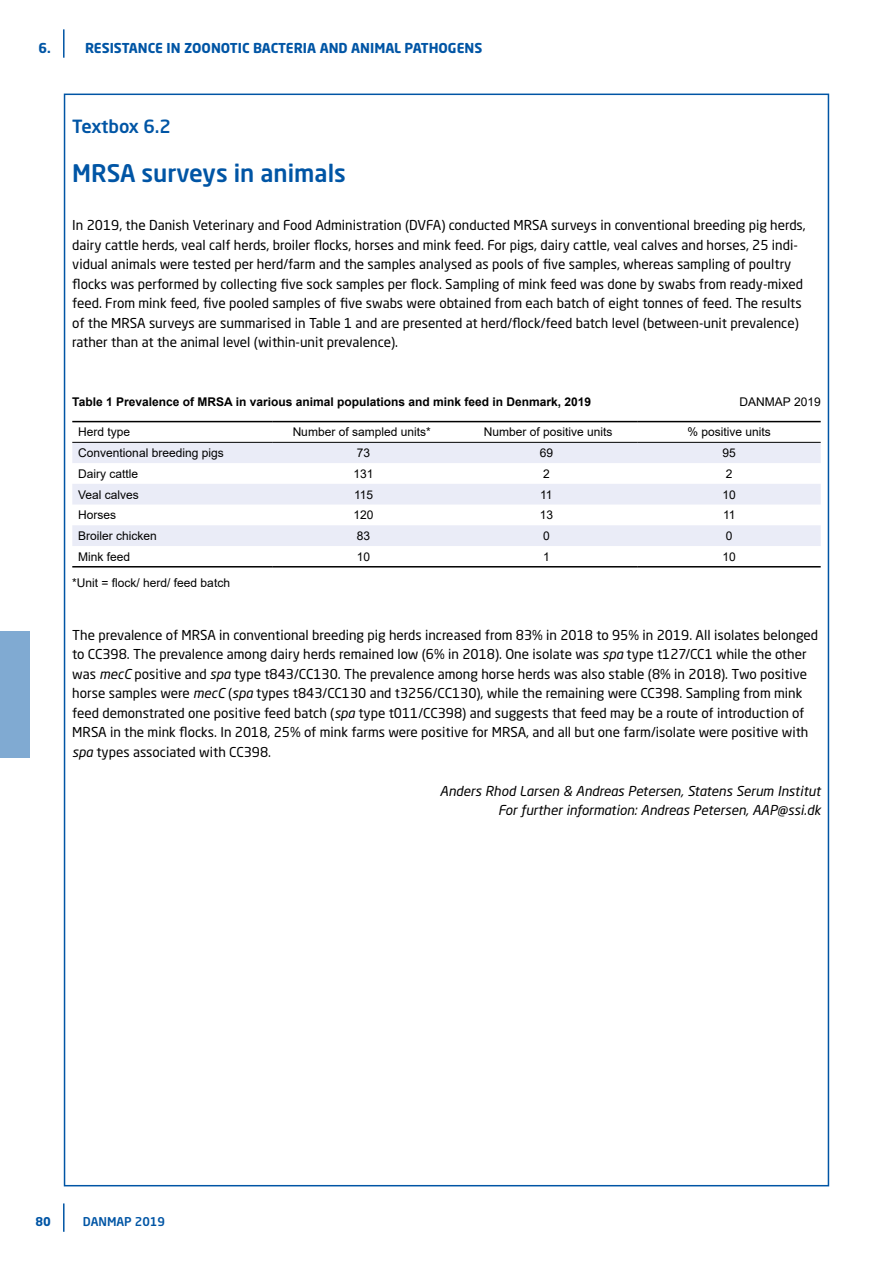
<style>
.page{position:relative;width:893px;height:1263px;background:#fff}
.page>*{position:absolute;margin:0;border:0;box-sizing:border-box;transform-origin:0 0}
.t1{font:500 24px "Neo Sans Std";color:#0055a5}
.t2{font:500 18px "Neo Sans Std";letter-spacing:-.025em;color:#0055a5}
.t3{font:13.5px/19.5px "Neo Sans Std";color:#000}
.t4{font:italic 13.5px/19.5px "Neo Sans Std";color:#000;text-align:right}
.t5{font:700 13.5px "Neo Sans Std";color:#0055a5}
.t6{font:12px "Arial";color:#000}
.t7{font:700 12px "Arial";color:#000}
.t8{font:500 12px "Neo Sans Std";color:#0055a5}
.t9{font:700 12px "Neo Sans Std";color:#0055a5}
.s1{font-style:italic}
</style>
<div class="page">
<hr style="left:63px;top:1203px;width:2px;height:29px;background:#0055a5">
<hr style="left:63px;top:29px;width:2px;height:29px;background:#0055a5">
<svg style="left:72px;top:443px;width:749px;height:103px;fill:#eaecf7"></svg>
<hr style="left:72px;top:421px;width:200px;height:1px;background:#000">
<hr style="left:638px;top:421px;width:183px;height:1px;background:#000">
<hr style="left:72px;top:566px;width:200px;height:1px;background:#000">
<hr style="left:272px;top:566px;width:183px;height:1px;background:#000">
<hr style="left:455px;top:566px;width:183px;height:1px;background:#000">
<hr style="left:638px;top:566px;width:183px;height:1px;background:#000">
<hr style="left:72px;top:442px;width:200px;height:1px;background:#000">
<hr style="left:272px;top:442px;width:183px;height:1px;background:#000">
<hr style="left:455px;top:442px;width:183px;height:1px;background:#000">
<hr style="left:638px;top:442px;width:183px;height:1px;background:#000">
<hr style="left:272px;top:421px;width:183px;height:1px;background:#000">
<hr style="left:455px;top:421px;width:183px;height:1px;background:#000">
<div style="left:0;top:631px;width:30px;height:127px;background:#80aad2"></div>
<p class="t5" style="left:39px;top:39px;width:14px">6.</p>
<p class="t5" style="left:85px;top:39px;width:399px">RESISTANCE IN ZOONOTIC BACTERIA AND ANIMAL PATHOGENS</p>
<h2 class="t2" style="left:72px;top:115px;width:100px">Textbox 6.2</h2>
<h1 class="t1" style="left:72px;top:158px;width:275px">MRSA surveys in animals</h1>
<p class="t3" style="left:72px;top:215px;width:735px">In 2019, the Danish Veterinary and Food Administration (DVFA) conducted MRSA surveys in conventional breeding pig herds, dairy cattle herds, veal calf herds, broiler flocks, horses and mink feed. For pigs, dairy cattle, veal calves and horses, 25 indi&shy;vidual animals were tested per herd/farm and the samples analysed as pools of five samples, whereas sampling of poultry flocks was performed by collecting five sock samples per flock. Sampling of mink feed was done by swabs from ready-mixed feed. From mink feed, five pooled samples of five swabs were obtained from each batch of eight tonnes of feed. The results of the MRSA surveys are summarised in Table 1 and are presented at herd/flock/feed batch level (between-unit prevalence) rather than at the animal level (within-unit prevalence).</p>
<p class="t7" style="left:72px;top:393px;width:520px">Table 1 Prevalence of MRSA in various animal populations and mink feed in Denmark, 2019</p>
<p class="t6" style="left:739px;top:393px;width:83px">DANMAP 2019</p>
<p class="t6" style="left:78px;top:424px;width:54px">Herd type</p>
<p class="t6" style="left:293px;top:424px;width:140px">Number of sampled units*</p>
<p class="t6" style="left:484px;top:424px;width:130px">Number of positive units</p>
<p class="t6" style="left:688px;top:424px;width:85px">% positive units</p>
<p class="t6" style="left:78px;top:445px;width:147px">Conventional breeding pigs</p>
<p class="t6" style="left:357px;top:445px;width:15px">73</p>
<p class="t6" style="left:540px;top:445px;width:15px">69</p>
<p class="t6" style="left:723px;top:445px;width:15px">95</p>
<p class="t6" style="left:78px;top:465px;width:62px">Dairy cattle</p>
<p class="t6" style="left:354px;top:465px;width:22px">131</p>
<p class="t6" style="left:543px;top:465px;width:8px">2</p>
<p class="t6" style="left:726px;top:465px;width:8px">2</p>
<p class="t6" style="left:78px;top:486px;width:62px">Veal calves</p>
<p class="t6" style="left:354px;top:486px;width:21px">115</p>
<p class="t6" style="left:540px;top:486px;width:14px">11</p>
<p class="t6" style="left:723px;top:486px;width:15px">10</p>
<p class="t6" style="left:78px;top:507px;width:40px">Horses</p>
<p class="t6" style="left:354px;top:507px;width:22px">120</p>
<p class="t6" style="left:540px;top:507px;width:15px">13</p>
<p class="t6" style="left:723px;top:507px;width:14px">11</p>
<p class="t6" style="left:78px;top:527px;width:80px">Broiler chicken</p>
<p class="t6" style="left:357px;top:527px;width:15px">83</p>
<p class="t6" style="left:543px;top:527px;width:8px">0</p>
<p class="t6" style="left:726px;top:527px;width:8px">0</p>
<p class="t6" style="left:78px;top:548px;width:54px">Mink feed</p>
<p class="t6" style="left:357px;top:548px;width:15px">10</p>
<p class="t6" style="left:543px;top:548px;width:8px">1</p>
<p class="t6" style="left:722px;top:548px;width:15px">10</p>
<p class="t6" style="left:72px;top:574px;width:159px">*Unit = flock/ herd/ feed batch</p>
<p class="t3" style="left:72px;top:625px;width:747px">The prevalence of MRSA in conventional breeding pig herds increased from 83% in 2018 to 95% in 2019. All isolates belonged to CC398. The prevalence among dairy herds remained low (6% in 2018). One isolate was <span class="s1">spa</span> type t127/CC1 while the other was <span class="s1">mecC</span> positive and <span class="s1">spa</span> type t843/CC130. The prevalence among horse herds was also stable (8% in 2018). Two positive horse samples were <span class="s1">mecC</span> (<span class="s1">spa</span> types t843/CC130 and t3256/CC130), while the remaining were CC398. Sampling from mink feed demonstrated one positive feed batch (<span class="s1">spa</span> type t011/CC398) and suggests that feed may be a route of introduction of MRSA in the mink flocks. In 2018, 25% of mink farms were positive for MRSA, and all but one farm/isolate were positive with <span class="s1">spa</span> types associated with CC398.</p>
<p class="t4" style="left:440px;top:781px;width:382px">Anders Rhod Larsen &amp; Andreas Petersen, Statens Serum Institut<br>For further information: Andreas Petersen, AAP@ssi.dk</p>
<p class="t9" style="left:36px;top:1214px;width:17px">80</p>
<p class="t8" style="left:83px;top:1214px;width:84px">DANMAP 2019</p>
</div>
